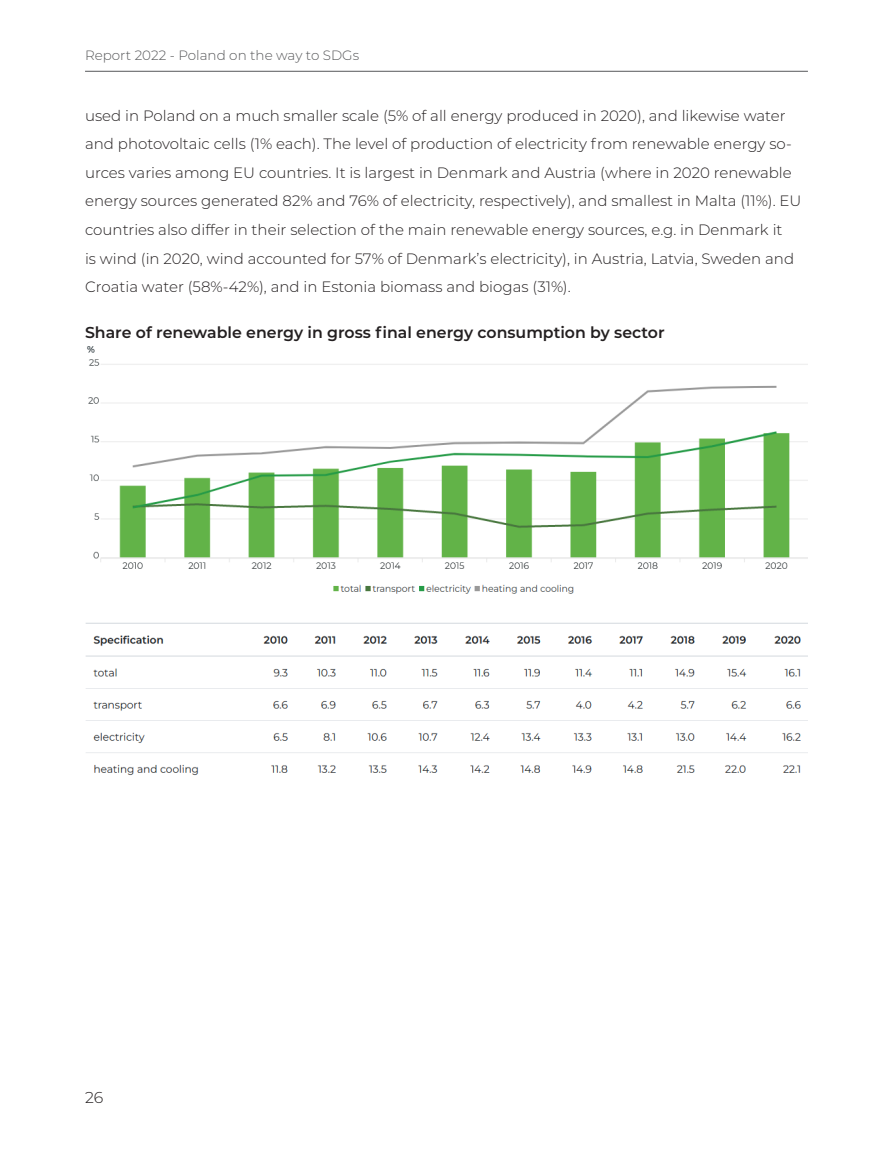
<style>
.page{position:relative;width:893px;height:1149px;background:#fff}
.page>*{position:absolute;margin:0;border:0;box-sizing:border-box;transform-origin:0 0}
.wykres{font:600 15.75px "Montserrat";color:#231f20}
.t1{font:300 15.75px "Montserrat";color:#231f20}
.tekst{font:300 15px/28.5px "Montserrat";color:#231f20}
.t2{font:300 13.5px "Montserrat";color:#57585a}
</style>
<div class="page">
<hr style="left:85px;top:71px;width:723px;height:1px;background:#57585a">
<img style="left:85px;top:347px;width:723px;height:429px">
<p class="t2" style="left:85px;top:46px;width:276px">Report 2022 - Poland on the way to SDGs</p>
<p class="tekst" style="left:85px;top:101px;width:718px">used in Poland on a much smaller scale (5% of all energy produced in 2020), and likewise water and photovoltaic cells (1% each). The level of production of electricity from renewable energy so&shy;urces varies among EU countries. It is largest in Denmark and Austria (where in 2020 renewable energy sources generated 82% and 76% of electricity, respectively), and smallest in Malta (11%). EU countries also differ in their selection of the main renewable energy sources, e.g. in Denmark it<br>is wind (in 2020, wind accounted for 57% of Denmark’s electricity), in Austria, Latvia, Sweden and Croatia water (58%-42%), and in Estonia biomass and biogas (31%).</p>
<p class="wykres" style="left:85px;top:321px;width:581px">Share of renewable energy in gross final energy consumption by sector</p>
<p class="t1" style="left:85px;top:1085px;width:20px">26</p>
</div>
